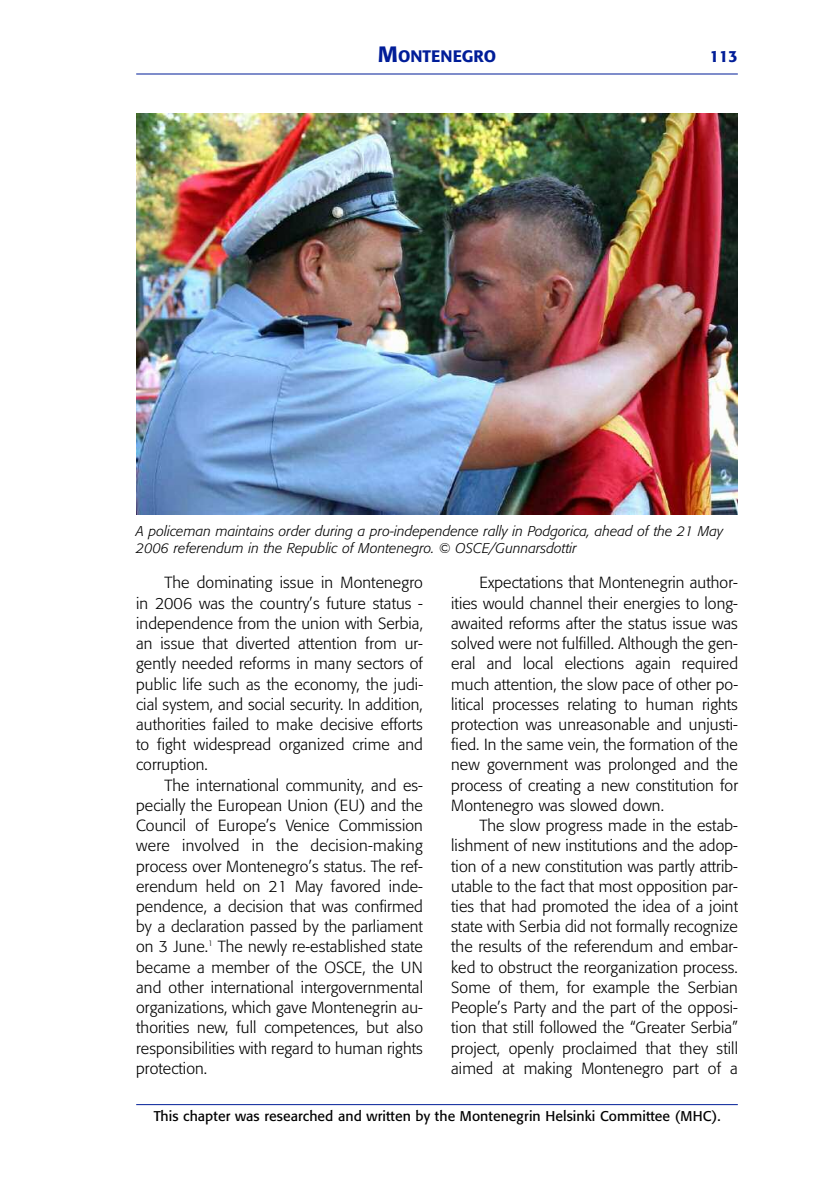
<style>
.page{position:relative;width:840px;height:1191px;background:#fff}
.page>*{position:absolute;margin:0;border:0;box-sizing:border-box;transform-origin:0 0}
.t1{font:500 16.4px "Formata";color:#001d98}
.t2{font:300 16px/20.2px "Formata";letter-spacing:.005em;color:#000;text-align:justify}
.t3{font:500 16px "Formata";color:#001d98}
.t4{font:italic 300 14px/17.2px "Formata";letter-spacing:.005em;color:#000}
.t5{font:14px "Formata";letter-spacing:.005em;color:#000}
.s1{font-size:22px}
</style>
<div class="page">
<hr style="left:136px;top:73px;width:601px;height:1px;background:#001d98">
<img style="left:136px;top:113px;width:601px;height:401px">
<hr style="left:136px;top:1104px;width:601px;height:1px;background:#001d98">
<p class="t1" style="left:377px;top:50px;width:120px"><span class="s1">M</span>ONTENEGRO</p>
<p class="t3" style="left:709px;top:49px;width:29px">113</p>
<p class="t4" style="left:136px;top:523px;width:588px">A policeman maintains order during a pro-independence rally in Podgorica, ahead of the 21 May<br>2006 referendum in the Republic of Montenegro. © OSCE/Gunnarsdottir</p>
<p class="t2" style="left:136px;top:574px;width:288px;text-indent:28px">The dominating issue in Montenegro in 2006 was the country’s future status - independence from the union with Serbia, an issue that diverted attention from ur&shy;gently needed reforms in many sectors of public life such as the economy, the judi&shy;cial system, and social security. In addition, authorities failed to make decisive efforts to fight widespread organized crime and corruption.</p>
<p class="t2" style="left:136px;top:776px;width:288px;text-indent:28px">The international community, and es&shy;pecially the European Union (EU) and the Council of Europe’s Venice Commission were involved in the decision-making process over Montenegro’s status. The ref&shy;erendum held on 21 May favored inde&shy;pendence, a decision that was confirmed by a declaration passed by the parliament on 3 June.<sup>1</sup> The newly re-established state became a member of the OSCE, the UN and other international intergovernmental organizations, which gave Montenegrin au&shy;thorities new, full competences, but also responsibilities with regard to human rights protection.</p>
<p class="t2" style="left:451px;top:574px;width:288px;text-indent:28px">Expectations that Montenegrin author&shy;ities would channel their energies to long&shy;awaited reforms after the status issue was solved were not fulfilled. Although the gen&shy;eral and local elections again required much attention, the slow pace of other po&shy;litical processes relating to human rights protection was unreasonable and unjusti&shy;fied. In the same vein, the formation of the new government was prolonged and the process of creating a new constitution for Montenegro was slowed down.</p>
<p class="t2" style="left:451px;top:816px;width:288px;text-indent:28px">The slow progress made in the estab&shy;lishment of new institutions and the adop&shy;tion of a new constitution was partly attrib&shy;utable to the fact that most opposition par&shy;ties that had promoted the idea of a joint state with Serbia did not formally recognize the results of the referendum and embar&shy;ked to obstruct the reorganization process.<br>Some of them, for example the Serbian People’s Party and the part of the opposi&shy;tion that still followed the “Greater Serbia” project, openly proclaimed that they still aimed at making Montenegro part of a</p>
<p class="t5" style="left:154px;top:1110px;width:568px">This chapter was researched and written by the Montenegrin Helsinki Committee (MHC).</p>
</div>
